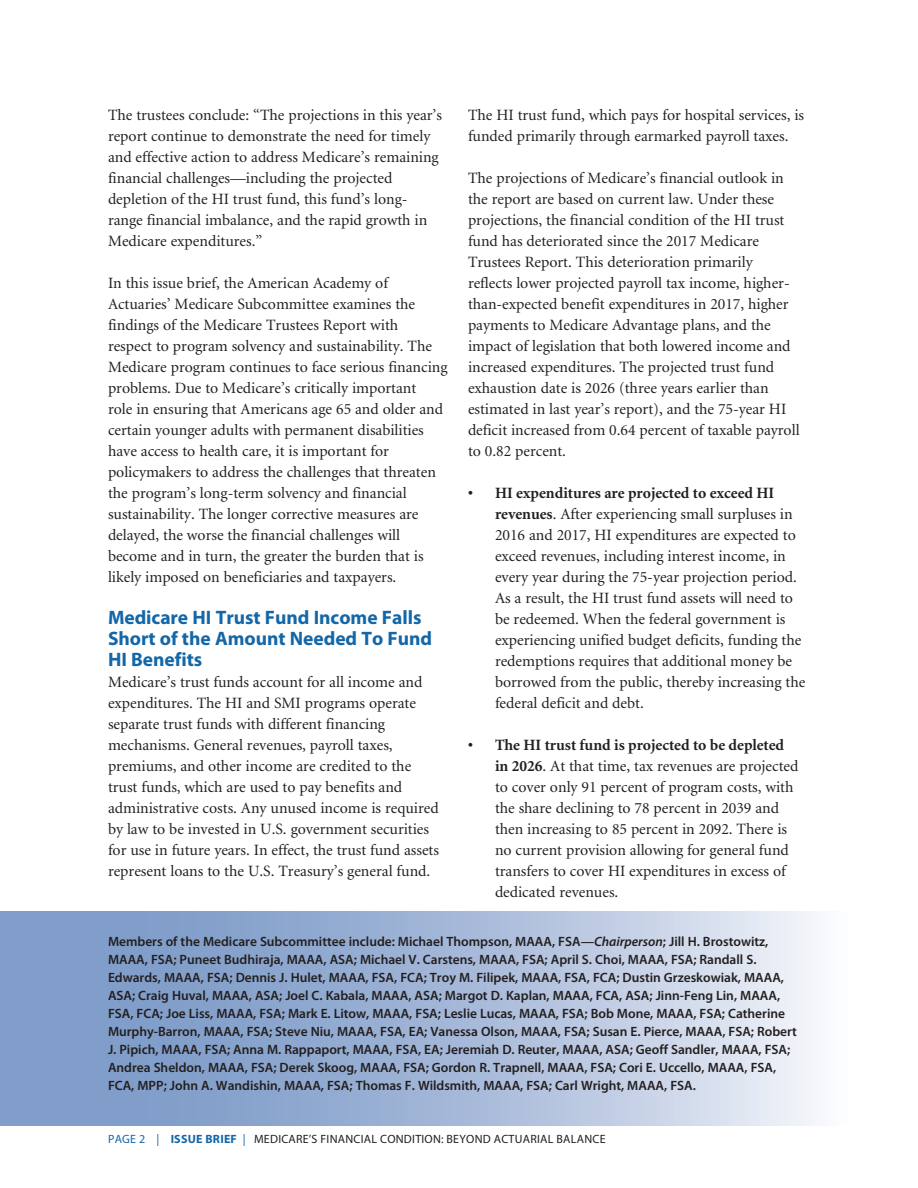
<style>
.page{position:relative;width:918px;height:1188px;background:#fff}
.page>*{position:absolute;margin:0;border:0;box-sizing:border-box;transform-origin:0 0}
.subhead{font:700 19.5px/21px "Myriad Pro";color:#1367a8}
.text{font:15.75px/21px "Minion";color:#231f20}
.committee{font:600 13.5px/18px "Myriad Pro";color:#231f20}
.t1{font:12px "Myriad Pro";letter-spacing:.02em;color:#231f20}
.s1{font-weight:700}
.s2{font-style:italic}
.s3{color:#1367a8}
.s4{font-weight:700;color:#1367a8}
</style>
<div class="page">
<svg style="left:0;top:912px;width:816px;height:213px"></svg>
<p class="text" style="left:108px;top:105px;width:336px">The trustees conclude: “The projections in this year’s report continue to demonstrate the need for timely and effective action to address Medicare’s remaining financial challenges—including the projected depletion of the HI trust fund, this fund’s long&shy;range financial imbalance, and the rapid growth in Medicare expenditures.”</p>
<p class="text" style="left:108px;top:273px;width:341px">In this issue brief, the American Academy of Actuaries’ Medicare Subcommittee examines the findings of the Medicare Trustees Report with<br>respect to program solvency and sustainability. The Medicare program continues to face serious financing problems. Due to Medicare’s critically important<br>role in ensuring that Americans age 65 and older and certain younger adults with permanent disabilities have access to health care, it is important for policymakers to address the challenges that threaten the program’s long-term solvency and financial sustainability. The longer corrective measures are delayed, the worse the financial challenges will become and in turn, the greater the burden that is likely imposed on beneficiaries and taxpayers.</p>
<p class="subhead" style="left:108px;top:606px;width:326px">Medicare HI Trust Fund Income Falls<br>Short of the Amount Needed To Fund<br>HI Benefits</p>
<p class="text" style="left:108px;top:672px;width:333px">Medicare’s trust funds account for all income and expenditures. The HI and SMI programs operate separate trust funds with different financing mechanisms. General revenues, payroll taxes, premiums, and other income are credited to the trust funds, which are used to pay benefits and administrative costs. Any unused income is required by law to be invested in U.S. government securities for use in future years. In effect, the trust fund assets represent loans to the U.S. Treasury’s general fund.</p>
<p class="text" style="left:468px;top:105px;width:338px">The HI trust fund, which pays for hospital services, is funded primarily through earmarked payroll taxes.</p>
<p class="text" style="left:468px;top:168px;width:333px">The projections of Medicare’s financial outlook in the report are based on current law. Under these projections, the financial condition of the HI trust fund has deteriorated since the 2017 Medicare Trustees Report. This deterioration primarily reflects lower projected payroll tax income, higher&shy;than-expected benefit expenditures in 2017, higher payments to Medicare Advantage plans, and the impact of legislation that both lowered income and increased expenditures. The projected trust fund exhaustion date is 2026 (three years earlier than estimated in last year’s report), and the 75-year HI deficit increased from 0.64 percent of taxable payroll to 0.82 percent.</p>
<p class="text" style="left:495px;top:483px;width:312px;text-indent:-27px"><span class="s1">• HI expenditures are projected to exceed HI revenues</span>. After experiencing small surpluses in 2016 and 2017, HI expenditures are expected to exceed revenues, including interest income, in every year during the 75-year projection period.<br>As a result, the HI trust fund assets will need to be redeemed. When the federal government is experiencing unified budget deficits, funding the redemptions requires that additional money be borrowed from the public, thereby increasing the federal deficit and debt.</p>
<p class="text" style="left:495px;top:735px;width:305px;text-indent:-27px"><span class="s1">• The HI trust fund is projected to be depleted in 2026</span>. At that time, tax revenues are projected to cover only 91 percent of program costs, with the share declining to 78 percent in 2039 and then increasing to 85 percent in 2092. There is no current provision allowing for general fund transfers to cover HI expenditures in excess of dedicated revenues.</p>
<p class="committee" style="left:108px;top:932px;width:690px">Members of the Medicare Subcommittee include: Michael Thompson, MAAA, FSA—<span class="s2">Chairperson</span>; Jill H. Brostowitz, MAAA, FSA; Puneet Budhiraja, MAAA, ASA; Michael V. Carstens, MAAA, FSA; April S. Choi, MAAA, FSA; Randall S.<br>Edwards, MAAA, FSA; Dennis J. Hulet, MAAA, FSA, FCA; Troy M. Filipek, MAAA, FSA, FCA; Dustin Grzeskowiak, MAAA, ASA; Craig Huval, MAAA, ASA; Joel C. Kabala, MAAA, ASA; Margot D. Kaplan, MAAA, FCA, ASA; Jinn-Feng Lin, MAAA, FSA, FCA; Joe Liss, MAAA, FSA; Mark E. Litow, MAAA, FSA; Leslie Lucas, MAAA, FSA; Bob Mone, MAAA, FSA; Catherine Murphy-Barron, MAAA, FSA; Steve Niu, MAAA, FSA, EA; Vanessa Olson, MAAA, FSA; Susan E. Pierce, MAAA, FSA; Robert J. Pipich, MAAA, FSA; Anna M. Rappaport, MAAA, FSA, EA; Jeremiah D. Reuter, MAAA, ASA; Geoff Sandler, MAAA, FSA; Andrea Sheldon, MAAA, FSA; Derek Skoog, MAAA, FSA; Gordon R. Trapnell, MAAA, FSA; Cori E. Uccello, MAAA, FSA, FCA, MPP; John A. Wandishin, MAAA, FSA; Thomas F. Wildsmith, MAAA, FSA; Carl Wright, MAAA, FSA.</p>
<p class="t1" style="left:108px;top:1132px;width:499px"><span class="s3">PAGE 2 |</span> <span class="s4">ISSUE BRIEF</span> <span class="s3">|</span> MEDICARE’S FINANCIAL CONDITION: BEYOND ACTUARIAL BALANCE</p>
</div>
